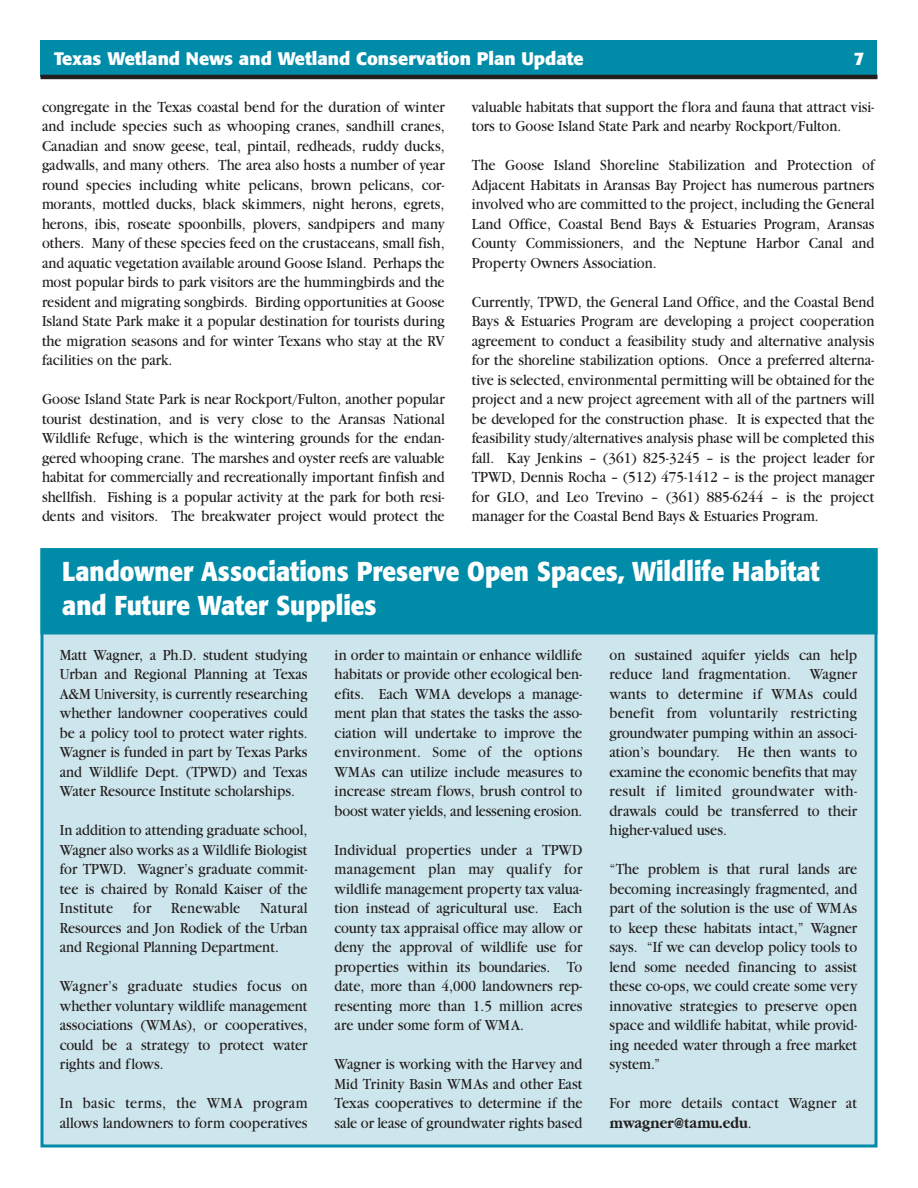
<style>
.page{position:relative;width:918px;height:1188px;background:#fff}
.page>*{position:absolute;margin:0;border:0;box-sizing:border-box;transform-origin:0 0}
.t1{font:700 27px/34px "Formata";color:#fff;scale:.9 1}
.t2{font:700 18px "Formata";color:#fff}
.t3{font:15px/19.5px "Garamond Book DTC";color:#231f1f;text-align:justify;scale:.9 1}
.t4{font:15px "Garamond Bold DTC";color:#231f1f;scale:.9 1}
.s1{font-family:"Garamond Book DTC"}
</style>
<div class="page">
<div style="left:40px;top:40px;width:838px;height:37px;background:#008ca9"></div>
<hr style="left:40px;top:75px;width:838px;height:4px;background:#231f1f">
<div style="left:42px;top:550px;width:834px;height:596px;background:#cde5ec"></div>
<div style="left:42px;top:550px;width:834px;height:83px;background:#008ca9"></div>
<div style="left:40px;top:548px;width:838px;height:86px;border:3px solid #008ca9"></div>
<p class="t2" style="left:54px;top:50px;width:531px">Texas Wetland News and Wetland Conservation Plan Update</p>
<p class="t2" style="left:854px;top:50px;width:12px">7</p>
<p class="t3" style="left:42px;top:98px;width:449px">congregate in the Texas coastal bend for the duration of winter and include species such as whooping cranes, sandhill cranes, Canadian and snow geese, teal, pintail, redheads, ruddy ducks, gadwalls, and many others. The area also hosts a number of year round species including white pelicans, brown pelicans, cor&shy;morants, mottled ducks, black skimmers, night herons, egrets, herons, ibis, roseate spoonbills, plovers, sandpipers and many others. Many of these species feed on the crustaceans, small fish, and aquatic vegetation available around Goose Island. Perhaps the most popular birds to park visitors are the hummingbirds and the resident and migrating songbirds. Birding opportunities at Goose Island State Park make it a popular destination for tourists during the migration seasons and for winter Texans who stay at the RV facilities on the park.</p>
<p class="t3" style="left:42px;top:391px;width:449px">Goose Island State Park is near Rockport/Fulton, another popular tourist destination, and is very close to the Aransas National Wildlife Refuge, which is the wintering grounds for the endan&shy;gered whooping crane. The marshes and oyster reefs are valuable habitat for commercially and recreationally important finfish and shellfish. Fishing is a popular activity at the park for both resi&shy;dents and visitors. The breakwater project would protect the</p>
<p class="t3" style="left:472px;top:98px;width:449px">valuable habitats that support the flora and fauna that attract visi&shy;tors to Goose Island State Park and nearby Rockport/Fulton.</p>
<p class="t3" style="left:472px;top:157px;width:449px">The Goose Island Shoreline Stabilization and Protection of Adjacent Habitats in Aransas Bay Project has numerous partners involved who are committed to the project, including the General Land Office, Coastal Bend Bays &amp; Estuaries Program, Aransas County Commissioners, and the Neptune Harbor Canal and Property Owners Association.</p>
<p class="t3" style="left:472px;top:293px;width:449px">Currently, TPWD, the General Land Office, and the Coastal Bend Bays &amp; Estuaries Program are developing a project cooperation agreement to conduct a feasibility study and alternative analysis for the shoreline stabilization options. Once a preferred alterna&shy;tive is selected, environmental permitting will be obtained for the project and a new project agreement with all of the partners will be developed for the construction phase. It is expected that the feasibility study/alternatives analysis phase will be completed this fall. Kay Jenkins – (361) 825-3245 – is the project leader for TPWD, Dennis Rocha – (512) 475-1412 – is the project manager for GLO, and Leo Trevino – (361) 885-6244 – is the project manager for the Coastal Bend Bays &amp; Estuaries Program.</p>
<h1 class="t1" style="left:62px;top:557px;width:843px">Landowner Associations Preserve Open Spaces, Wildlife Habitat and Future Water Supplies</h1>
<p class="t3" style="left:60px;top:646px;width:277px">Matt Wagner, a Ph.D. student studying Urban and Regional Planning at Texas A&amp;M University, is currently researching whether landowner cooperatives could be a policy tool to protect water rights.<br>Wagner is funded in part by Texas Parks and Wildlife Dept. (TPWD) and Texas Water Resource Institute scholarships.</p>
<p class="t3" style="left:60px;top:822px;width:277px">In addition to attending graduate school, Wagner also works as a Wildlife Biologist for TPWD. Wagner’s graduate commit&shy;tee is chaired by Ronald Kaiser of the Institute</p>
<p class="t3" style="left:133px;top:900px;width:22px">for</p>
<p class="t3" style="left:171px;top:900px;width:78px">Renewable</p>
<p class="t3" style="left:60px;top:900px;width:277px;text-indent:200px">Natural Resources and Jon Rodiek of the Urban and Regional Planning Department.</p>
<p class="t3" style="left:60px;top:978px;width:277px">Wagner’s graduate studies focus on whether voluntary wildlife management associations (WMAs), or cooperatives, could be a strategy to protect water rights and flows.</p>
<p class="t3" style="left:60px;top:1095px;width:277px">In basic terms, the WMA program allows landowners to form cooperatives</p>
<p class="t3" style="left:335px;top:646px;width:277px">in order to maintain or enhance wildlife habitats or provide other ecological ben&shy;efits. Each WMA develops a manage&shy;ment plan that states the tasks the asso&shy;ciation will undertake to improve the environment. Some of the options WMAs can utilize include measures to increase stream flows, brush control to boost water yields, and lessening erosion.</p>
<p class="t3" style="left:335px;top:841px;width:277px">Individual properties under a TPWD management plan may qualify for wildlife management property tax valua&shy;tion instead of agricultural use. Each county tax appraisal office may allow or deny the approval of wildlife use for properties within its boundaries. To date, more than 4,000 landowners rep&shy;resenting more than 1.5 million acres are under some form of WMA.</p>
<p class="t3" style="left:335px;top:1056px;width:277px">Wagner is working with the Harvey and Mid Trinity Basin WMAs and other East Texas cooperatives to determine if the sale or lease of groundwater rights based</p>
<p class="t3" style="left:609px;top:646px;width:277px">on sustained aquifer yields can help reduce land fragmentation.</p>
<p class="t3" style="left:609px;top:666px;width:277px;text-indent:200px">Wagner wants to determine if WMAs could benefit from voluntarily restricting groundwater pumping within an associ&shy;ation’s boundary. He then wants to examine the economic benefits that may result if limited groundwater with&shy;drawals could be transferred to their higher-valued uses.</p>
<p class="t3" style="left:609px;top:861px;width:277px">“The problem is that rural lands are becoming increasingly fragmented, and part of the solution is the use of WMAs to keep these habitats intact,” Wagner says. “If we can develop policy tools to lend some needed financing to assist these co-ops, we could create some very innovative strategies to preserve open space and wildlife habitat, while provid&shy;ing needed water through a free market system.”</p>
<p class="t3" style="left:609px;top:1095px;width:277px">For more details contact Wagner at</p>
<p class="t4" style="left:609px;top:1116px;width:159px">mwagner@tamu.edu<span class="s1">.</span></p>
</div>
